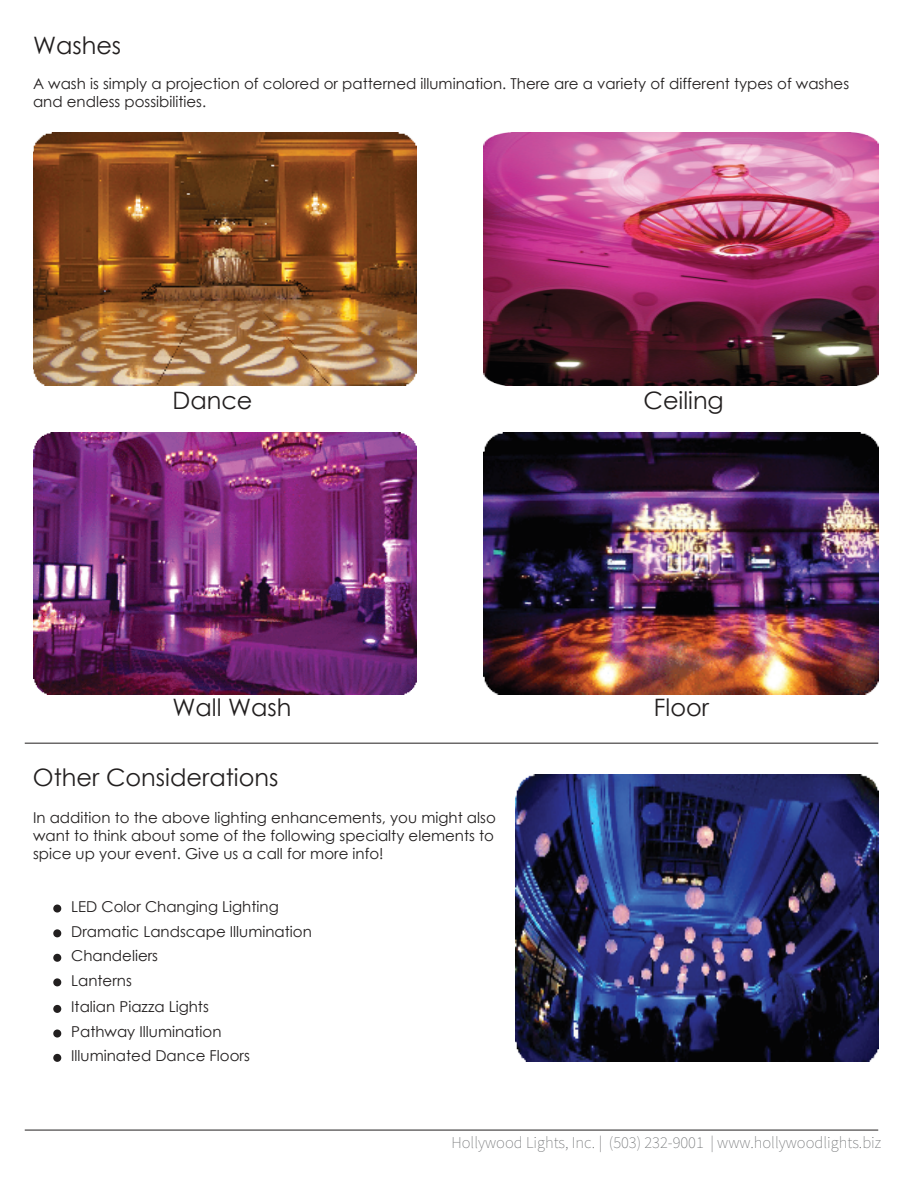
<style>
.page{position:relative;width:918px;height:1188px;background:#fff}
.page>*{position:absolute;margin:0;border:0;box-sizing:border-box;transform-origin:0 0}
.t1{font:24px "Century Gothic";color:#221f1f}
.t2{font:200 16.5px "Source Sans Pro";color:#6c6e70}
.t3{font:15px/18px "Century Gothic";color:#221f1f}
</style>
<div class="page">
<img style="left:33px;top:132px;width:384px;height:254px">
<img style="left:483px;top:132px;width:396px;height:254px">
<img style="left:33px;top:432px;width:384px;height:262px">
<img style="left:483px;top:432px;width:396px;height:262px">
<div style="left:54px;top:905px;width:7px;height:7px;background:#221f1f;border-radius:50%"></div>
<div style="left:53px;top:905px;width:8px;height:8px;border:2px solid #221f1f;border-radius:50%"></div>
<div style="left:54px;top:930px;width:7px;height:7px;background:#221f1f;border-radius:50%"></div>
<div style="left:53px;top:929px;width:8px;height:8px;border:2px solid #221f1f;border-radius:50%"></div>
<div style="left:54px;top:955px;width:7px;height:6px;background:#221f1f;border-radius:50%"></div>
<div style="left:53px;top:954px;width:8px;height:8px;border:2px solid #221f1f;border-radius:50%"></div>
<div style="left:54px;top:979px;width:7px;height:7px;background:#221f1f;border-radius:50%"></div>
<div style="left:53px;top:978px;width:8px;height:8px;border:2px solid #221f1f;border-radius:50%"></div>
<div style="left:54px;top:1006px;width:7px;height:6px;background:#221f1f;border-radius:50%"></div>
<div style="left:53px;top:1005px;width:8px;height:8px;border:2px solid #221f1f;border-radius:50%"></div>
<div style="left:54px;top:1030px;width:7px;height:7px;background:#221f1f;border-radius:50%"></div>
<div style="left:53px;top:1030px;width:8px;height:8px;border:2px solid #221f1f;border-radius:50%"></div>
<div style="left:54px;top:1055px;width:7px;height:6px;background:#221f1f;border-radius:50%"></div>
<div style="left:53px;top:1054px;width:8px;height:8px;border:2px solid #221f1f;border-radius:50%"></div>
<hr style="left:25px;top:1130px;width:853px;height:1px;background:#221f1f">
<hr style="left:25px;top:743px;width:853px;height:1px;background:#221f1f">
<img style="left:515px;top:775px;width:363px;height:286px">
<h1 class="t1" style="left:33px;top:36px;width:90px">Washes</h1>
<p class="t3" style="left:33px;top:76px;width:818px">A wash is simply a projection of colored or patterned illumination. There are a variety of different types of washes and endless possibilities.</p>
<h1 class="t1" style="left:172px;top:391px;width:82px">Dance</h1>
<h1 class="t1" style="left:644px;top:391px;width:82px">Ceiling</h1>
<h1 class="t1" style="left:172px;top:698px;width:121px">Wall Wash</h1>
<h1 class="t1" style="left:654px;top:698px;width:57px">Floor</h1>
<h1 class="t1" style="left:33px;top:768px;width:247px">Other Considerations</h1>
<p class="t3" style="left:33px;top:810px;width:464px;text-align:justify">In addition to the above lighting enhancements, you might also want to think about some of the following specialty elements to spice up your event. Give us a call for more info!</p>
<p class="t3" style="left:71px;top:895px;width:242px;line-height:24.6px">LED Color Changing Lighting<br>Dramatic Landscape Illumination<br>Chandeliers<br>Lanterns</p>
<p class="t3" style="left:71px;top:996px;width:180px;line-height:24.5px">Italian Piazza Lights<br>Pathway Illumination<br>Illuminated Dance Floors</p>
<p class="t2" style="left:452px;top:1135px;width:432px">Hollywood Lights, Inc. | (503) 232-9001 | www.hollywoodlights.biz</p>
</div>
